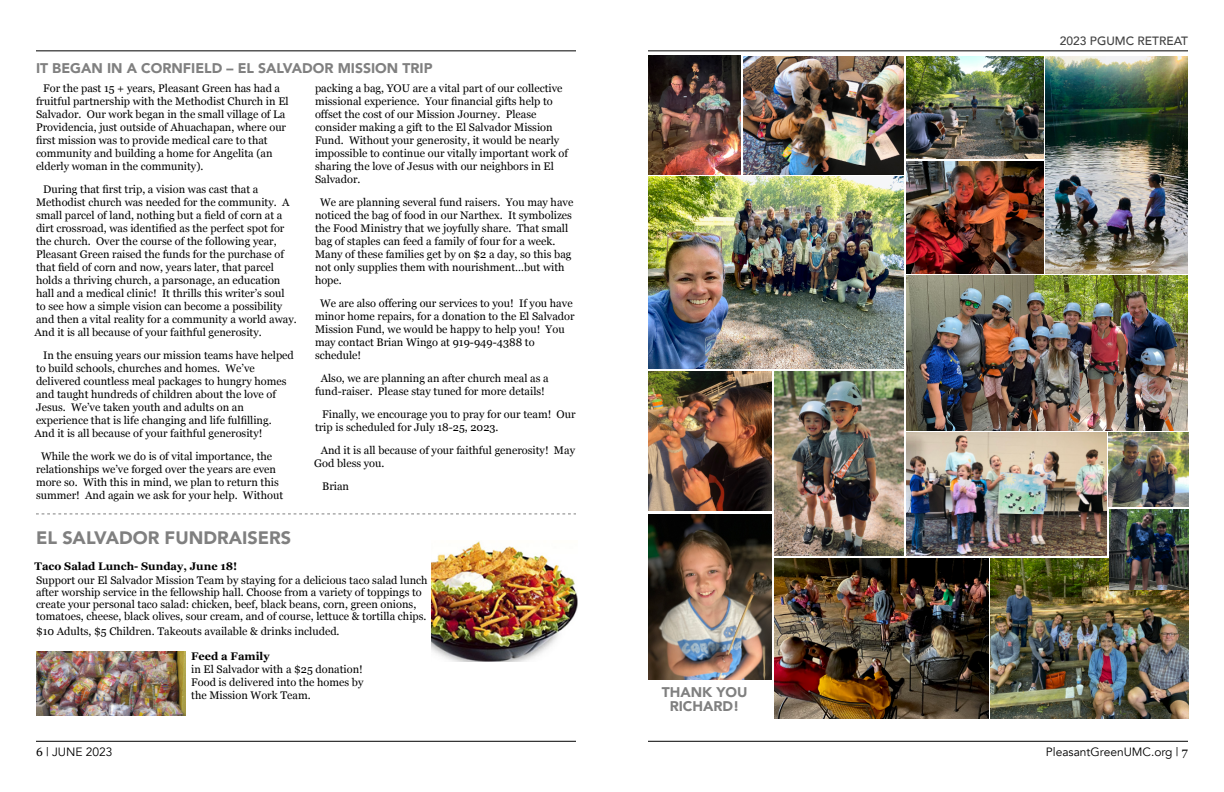
<style>
.page{position:relative;width:1224px;height:792px;background:#fff}
.page>*{position:absolute;margin:0;border:0;box-sizing:border-box;transform-origin:0 0}
.t1{font:900 18px "Avenir";color:#808080}
.t2{font:900 14px/14px "Avenir";color:#808080;text-align:center}
.t3{font:12px "Avenir";color:#000}
.t4{font:500 12px "Avenir";color:#404040}
.t5{font:11px/13px "Georgia";color:#000}
.t6{font:700 11px "Georgia";color:#000}
.s1{font-family:"Georgia"}
</style>
<div class="page">
<hr style="left:36px;top:741px;width:540px;height:1px;background:#000">
<hr style="left:36px;top:51px;width:540px;height:1px;background:#000">
<hr style="left:648px;top:741px;width:540px;height:1px;background:#000">
<hr style="left:648px;top:51px;width:540px;height:1px;background:#000">
<svg style="left:36px;top:514px;width:540px;height:1px"></svg>
<img style="left:432px;top:541px;width:145px;height:121px">
<img style="left:36px;top:652px;width:150px;height:64px">
<img style="left:906px;top:276px;width:282px;height:155px">
<img style="left:743px;top:56px;width:161px;height:119px">
<img style="left:906px;top:433px;width:201px;height:122px">
<img style="left:1045px;top:56px;width:143px;height:217px">
<img style="left:774px;top:559px;width:214px;height:160px">
<img style="left:906px;top:161px;width:137px;height:112px">
<img style="left:990px;top:559px;width:198px;height:160px">
<img style="left:1109px;top:433px;width:79px;height:73px">
<img style="left:774px;top:371px;width:130px;height:184px">
<img style="left:648px;top:514px;width:124px;height:166px">
<img style="left:648px;top:55px;width:93px;height:120px">
<img style="left:648px;top:371px;width:124px;height:140px">
<img style="left:1109px;top:509px;width:79px;height:80px">
<img style="left:906px;top:56px;width:137px;height:103px">
<img style="left:648px;top:177px;width:256px;height:192px">
<p class="t2" style="left:36px;top:62px;width:398px">IT BEGAN IN A CORNFIELD – EL SALVADOR MISSION TRIP</p>
<p class="t5" style="left:36px;top:82px;width:254px;text-indent:7px">For the past 15 + years, Pleasant Green has had a fruitful partnership with the Methodist Church in El Salvador. Our work began in the small village of La Providencia, just outside of Ahuachapan, where our first mission was to provide medical care to that community and building a home for Angelita (an elderly woman in the community).</p>
<p class="t5" style="left:35px;top:183px;width:264px;text-indent:9px">During that first trip, a vision was cast that a Methodist church was needed for the community. A small parcel of land, nothing but a field of corn at a dirt crossroad, was identified as the perfect spot for the church. Over the course of the following year, Pleasant Green raised the funds for the purchase of that field of corn and now, years later, that parcel holds a thriving church, a parsonage, an education hall and a medical clinic! It thrills this writer’s soul<br>to see how a simple vision can become a possibility and then a vital reality for a community a world away.<br>And it is all because of your faithful generosity.</p>
<p class="t5" style="left:35px;top:349px;width:261px;text-indent:9px">In the ensuing years our mission teams have helped to build schools, churches and homes. We’ve delivered countless meal packages to hungry homes and taught hundreds of children about the love of Jesus. We’ve taken youth and adults on an experience that is life changing and life fulfilling.<br>And it is all because of your faithful generosity!</p>
<p class="t5" style="left:36px;top:450px;width:249px;text-indent:5px">While the work we do is of vital importance, the relationships we’ve forged over the years are even more so. With this in mind, we plan to return this summer! And again we ask for your help. Without</p>
<p class="t5" style="left:315px;top:82px;width:255px">packing a bag, YOU are a vital part of our collective missional experience. Your financial gifts help to offset the cost of our Mission Journey. Please consider making a gift to the El Salvador Mission Fund. Without your generosity, it would be nearly impossible to continue our vitally important work of sharing the love of Jesus with our neighbors in El Salvador.</p>
<p class="t5" style="left:315px;top:196px;width:260px;text-indent:5px">We are planning several fund raisers. You may have noticed the bag of food in our Narthex. It symbolizes the Food Ministry that we joyfully share. That small bag of staples can feed a family of four for a week.<br>Many of these families get by on $2 a day, so this bag not only supplies them with nourishment…but with hope.</p>
<p class="t5" style="left:315px;top:297px;width:261px;text-indent:5px">We are also offering our services to you! If you have minor home repairs, for a donation to the El Salvador Mission Fund, we would be happy to help you! You may contact Brian Wingo at 919-949-4388 to schedule!</p>
<p class="t5" style="left:315px;top:372px;width:235px;text-align:center">Also, we are planning an after church meal as a fund-raiser. Please stay tuned for more details!</p>
<p class="t5" style="left:315px;top:408px;width:262px;text-indent:7px">Finally, we encourage you to pray for our team! Our trip is scheduled for July 18-25, 2023.</p>
<p class="t5" style="left:314px;top:444px;width:262px;text-indent:7px">And it is all because of your faithful generosity! May<br>God bless you.</p>
<p class="t5" style="left:322px;top:480px;width:28px">Brian</p>
<h1 class="t1" style="left:36px;top:526px;width:257px">EL SALVADOR FUNDRAISERS</h1>
<p class="t6" style="left:34px;top:561px;width:204px">Taco Salad Lunch- Sunday, June 18!</p>
<p class="t5" style="left:36px;top:575px;width:393px;line-height:12px">Support our El Salvador Mission Team by staying for a delicious taco salad lunch after worship service in the fellowship hall. Choose from a variety of toppings to create your personal taco salad: chicken, beef, black beans, corn, green onions, tomatoes, cheese, black olives, sour cream, and of course, lettuce &amp; tortilla chips.</p>
<p class="t5" style="left:36px;top:625px;width:305px">$10 Adults, $5 Children. Takeouts available &amp; drinks included.</p>
<p class="t3" style="left:36px;top:744px;width:78px"><span class="s1">6</span> | JUNE 2023</p>
<p class="t6" style="left:191px;top:652px;width:80px">Feed a Family</p>
<p class="t5" style="left:191px;top:664px;width:174px;text-align:justify">in El Salvador with a $25 donation!<br>Food is delivered into the homes by the Mission Work Team.</p>
<p class="t2" style="left:662px;top:686px;width:87px">THANK YOU<br>RICHARD!</p>
<p class="t4" style="left:1060px;top:33px;width:130px">2023 PGUMC RETREAT</p>
<p class="t3" style="left:1046px;top:744px;width:144px">PleasantGreenUMC.org | <span class="s1">7</span></p>
</div>
